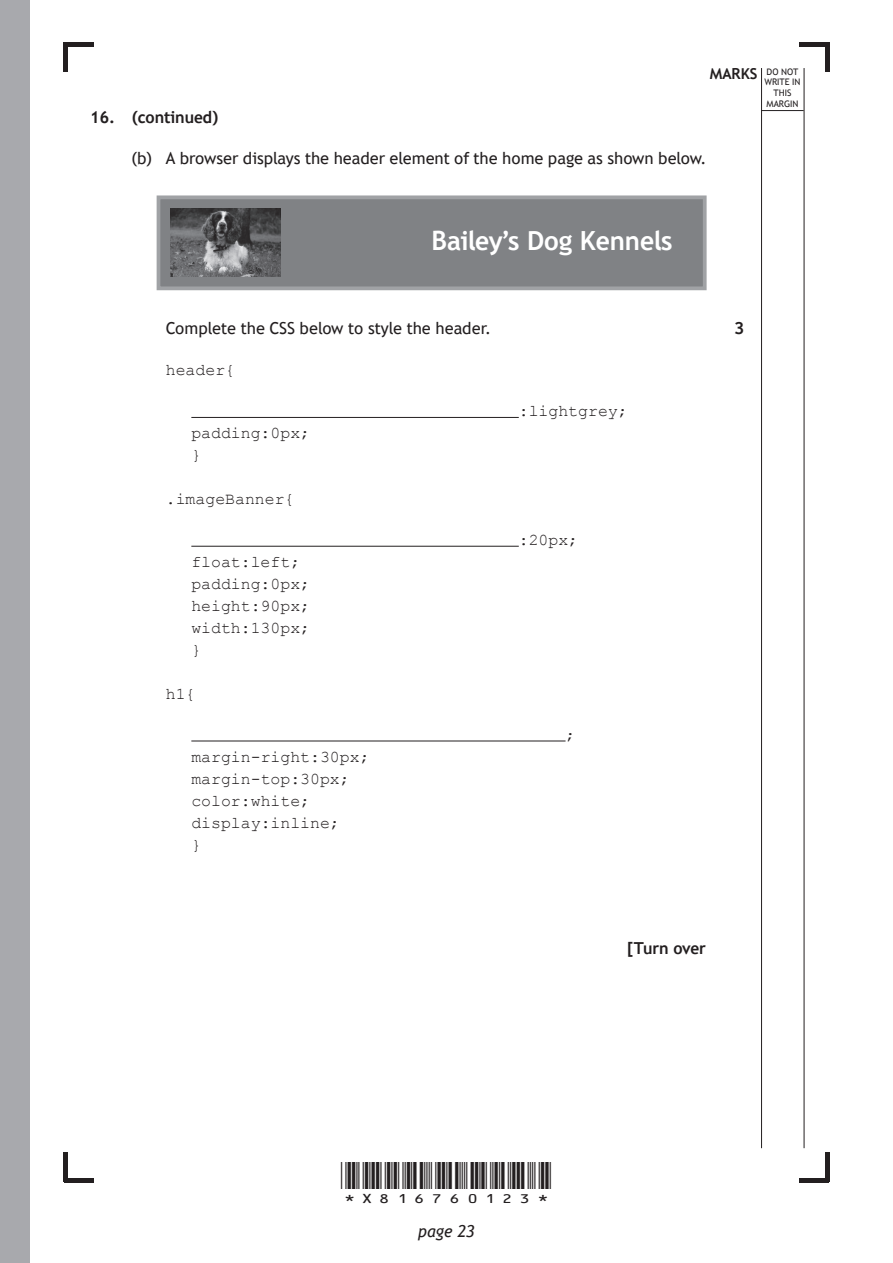
<style>
.page{position:relative;width:893px;height:1263px;background:#fff}
.page>*{position:absolute;margin:0;border:0;box-sizing:border-box;transform-origin:0 0}
.t1{font:700 26.4px "Trebuchet 2010";color:#fff}
.t2{font:18px "BC39 Short HR";color:#231f20;scale:1.25 1}
.t3{font:16.5px/21.9px "Courier New";color:#231f20}
.t4{font:16.5px "Trebuchet 2010";color:#231f20}
.t5{font:700 16.5px "Trebuchet 2010";color:#231f20}
.t6{font:italic 16.5px "Trebuchet 2010";color:#231f20}
.t7{font:700 15px "Trebuchet 2010";color:#231f20}
.t8{font:9px/10.8px "Trebuchet 2010";color:#231f20;text-align:center}
</style>
<div class="page">
<hr style="left:64px;top:43px;width:4px;height:29px;background:#231f20">
<hr style="left:825px;top:43px;width:4px;height:29px;background:#231f20">
<hr style="left:64px;top:1152px;width:4px;height:30px;background:#231f20">
<hr style="left:825px;top:1152px;width:4px;height:30px;background:#231f20">
<hr style="left:64px;top:43px;width:30px;height:4px;background:#231f20">
<hr style="left:799px;top:43px;width:30px;height:4px;background:#231f20">
<hr style="left:799px;top:1178px;width:30px;height:4px;background:#231f20">
<hr style="left:64px;top:1178px;width:30px;height:4px;background:#231f20">
<div style="left:0;top:0;width:30px;height:1263px;background:#a8a9ad"></div>
<hr style="left:804px;top:68px;width:1px;height:1080px;background:#231f20">
<hr style="left:761px;top:68px;width:1px;height:1080px;background:#231f20">
<hr style="left:761px;top:110px;width:43px;height:1px;background:#231f20">
<div style="left:158px;top:197px;width:547px;height:91px;background:#808285"></div>
<div style="left:157px;top:195px;width:550px;height:95px;border:4px solid #a0a2a5"></div>
<img style="left:170px;top:209px;width:111px;height:68px">
<hr style="left:191px;top:417px;width:328px;height:1px;background:#231f20">
<hr style="left:191px;top:546px;width:328px;height:1px;background:#231f20">
<hr style="left:191px;top:741px;width:375px;height:1px;background:#231f20">
<p class="t7" style="left:710px;top:64px;width:90px">MARKS <sup>DO</sup> <sup>NOT</sup></p>
<p class="t8" style="left:764px;top:77px;width:38px">WRITE IN<br>THIS<br>MARGIN</p>
<p class="t5" style="left:90px;top:106px;width:130px">16. (continued)</p>
<p class="t4" style="left:132px;top:148px;width:575px">(b) A browser displays the header element of the home page as shown below.</p>
<h1 class="t1" style="left:432px;top:224px;width:242px">Bailey’s Dog Kennels</h1>
<p class="t4" style="left:166px;top:318px;width:326px">Complete the CSS below to style the header.</p>
<p class="t3" style="left:166px;top:359px;width:71px">header{</p>
<p class="t3" style="left:191px;top:422px;width:120px">padding:0px; }</p>
<p class="t3" style="left:166px;top:487px;width:130px">.imageBanner{</p>
<p class="t3" style="left:191px;top:550px;width:120px">float:left; padding:0px; height:90px; width:130px; }</p>
<p class="t3" style="left:166px;top:682px;width:31px">h1{</p>
<p class="t3" style="left:191px;top:745px;width:180px">margin-right:30px; margin-top:30px; color:white; display:inline;<br>}</p>
<p class="t3" style="left:519px;top:400px;width:110px">:lightgrey;</p>
<p class="t3" style="left:519px;top:528px;width:61px">:20px;</p>
<p class="t3" style="left:566px;top:723px;width:11px">;</p>
<p class="t5" style="left:735px;top:318px;width:11px">3</p>
<p class="t5" style="left:627px;top:938px;width:80px">[Turn over</p>
<p class="t2" style="left:341px;top:1172px;width:170px">*X816760123*</p>
<p class="t6" style="left:418px;top:1221px;width:58px">page 23</p>
</div>
